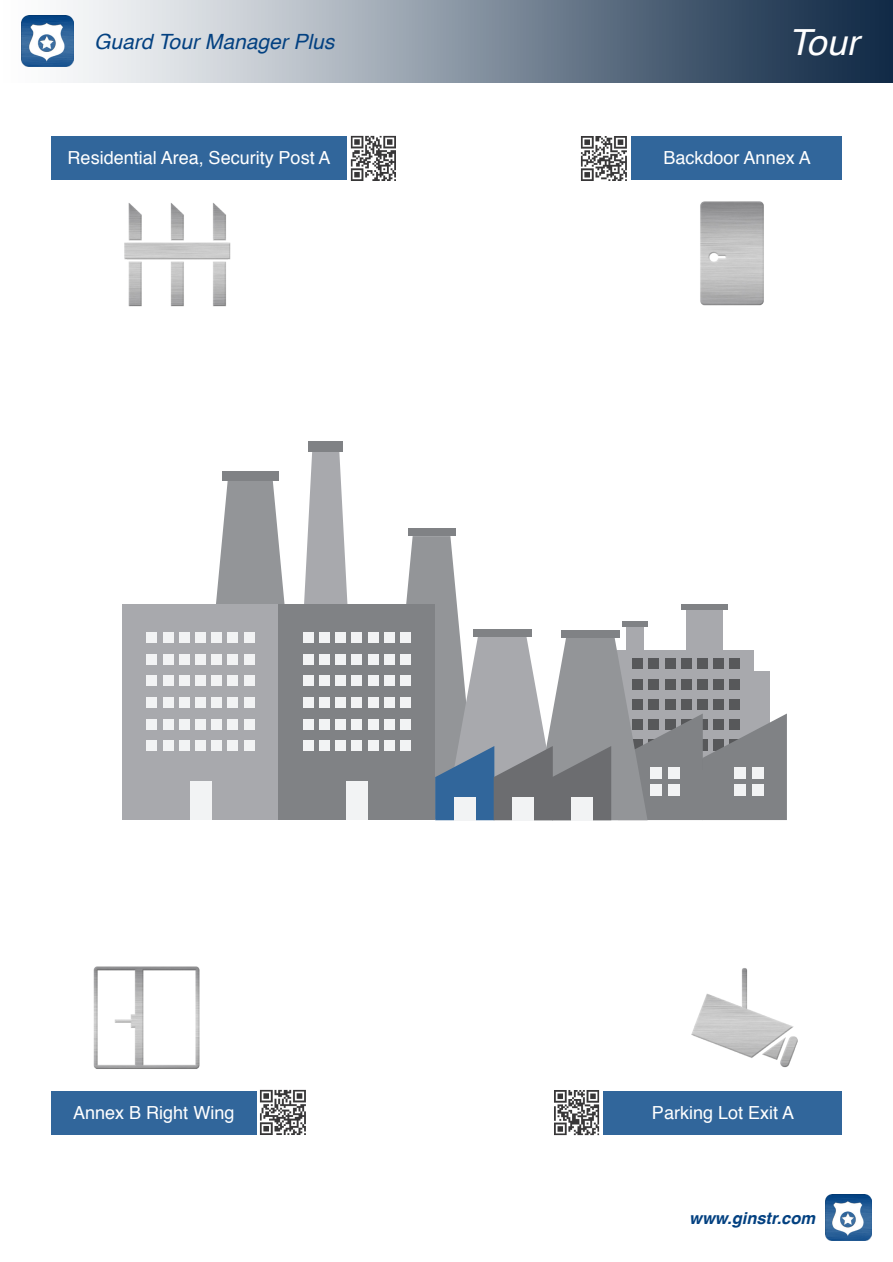
<style>
.page{position:relative;width:893px;height:1262px;background:#fff}
.page>*{position:absolute;margin:0;border:0;box-sizing:border-box;transform-origin:0 0}
.t1{font:italic 36px "Helvetica";color:#fff}
.t2{font:italic 21px "Helvetica";color:#034181}
.t3{font:18px "Helvetica";color:#fff}
.t4{font:italic 700 16.5px "Helvetica";color:#034181}
</style>
<div class="page">
<img style="left:21px;top:0;width:871px;height:83px">
<img style="left:22px;top:16px;width:51px;height:51px">
<div style="left:51px;top:1090px;width:206px;height:44px;background:#31669b"></div>
<div style="left:603px;top:1090px;width:238px;height:44px;background:#31669b"></div>
<div style="left:51px;top:137px;width:295px;height:43px;background:#31669b"></div>
<div style="left:631px;top:137px;width:210px;height:43px;background:#31669b"></div>
<img style="left:554px;top:1090px;width:46px;height:46px">
<img style="left:256px;top:1089px;width:50px;height:46px">
<img style="left:580px;top:136px;width:47px;height:45px">
<img style="left:346px;top:135px;width:50px;height:46px">
<img style="left:825px;top:1194px;width:46px;height:46px">
<img style="left:691px;top:968px;width:107px;height:100px">
<img style="left:93px;top:966px;width:107px;height:103px">
<img style="left:124px;top:203px;width:107px;height:104px">
<img style="left:700px;top:201px;width:64px;height:105px">
<svg style="left:216px;top:452px;width:132px;height:152px"></svg>
<div style="left:308px;top:442px;width:35px;height:10px;background:#808285"></div>
<div style="left:122px;top:604px;width:157px;height:216px;background:#a8a9ad"></div>
<div style="left:147px;top:632px;width:10px;height:11px;background:#f2f3f4"></div>
<div style="left:163px;top:632px;width:10px;height:11px;background:#f2f3f4"></div>
<div style="left:179px;top:632px;width:11px;height:11px;background:#f2f3f4"></div>
<div style="left:195px;top:632px;width:11px;height:11px;background:#f2f3f4"></div>
<div style="left:211px;top:632px;width:11px;height:11px;background:#f2f3f4"></div>
<div style="left:228px;top:632px;width:10px;height:11px;background:#f2f3f4"></div>
<div style="left:244px;top:632px;width:10px;height:11px;background:#f2f3f4"></div>
<div style="left:147px;top:654px;width:10px;height:10px;background:#f2f3f4"></div>
<div style="left:163px;top:654px;width:10px;height:10px;background:#f2f3f4"></div>
<div style="left:179px;top:654px;width:11px;height:10px;background:#f2f3f4"></div>
<div style="left:195px;top:654px;width:11px;height:10px;background:#f2f3f4"></div>
<div style="left:211px;top:654px;width:11px;height:10px;background:#f2f3f4"></div>
<div style="left:228px;top:654px;width:10px;height:10px;background:#f2f3f4"></div>
<div style="left:244px;top:654px;width:10px;height:10px;background:#f2f3f4"></div>
<div style="left:147px;top:675px;width:10px;height:11px;background:#f2f3f4"></div>
<div style="left:163px;top:675px;width:10px;height:11px;background:#f2f3f4"></div>
<div style="left:179px;top:675px;width:11px;height:11px;background:#f2f3f4"></div>
<div style="left:195px;top:675px;width:11px;height:11px;background:#f2f3f4"></div>
<div style="left:211px;top:675px;width:11px;height:11px;background:#f2f3f4"></div>
<div style="left:228px;top:675px;width:10px;height:11px;background:#f2f3f4"></div>
<div style="left:244px;top:675px;width:10px;height:11px;background:#f2f3f4"></div>
<div style="left:147px;top:697px;width:10px;height:10px;background:#f2f3f4"></div>
<div style="left:163px;top:697px;width:10px;height:10px;background:#f2f3f4"></div>
<div style="left:179px;top:697px;width:11px;height:10px;background:#f2f3f4"></div>
<div style="left:195px;top:697px;width:11px;height:10px;background:#f2f3f4"></div>
<div style="left:211px;top:697px;width:11px;height:10px;background:#f2f3f4"></div>
<div style="left:228px;top:697px;width:10px;height:10px;background:#f2f3f4"></div>
<div style="left:244px;top:697px;width:10px;height:10px;background:#f2f3f4"></div>
<div style="left:147px;top:718px;width:10px;height:11px;background:#f2f3f4"></div>
<div style="left:163px;top:718px;width:10px;height:11px;background:#f2f3f4"></div>
<div style="left:179px;top:718px;width:11px;height:11px;background:#f2f3f4"></div>
<div style="left:195px;top:718px;width:11px;height:11px;background:#f2f3f4"></div>
<div style="left:211px;top:718px;width:11px;height:11px;background:#f2f3f4"></div>
<div style="left:228px;top:718px;width:10px;height:11px;background:#f2f3f4"></div>
<div style="left:244px;top:718px;width:10px;height:11px;background:#f2f3f4"></div>
<div style="left:147px;top:740px;width:10px;height:11px;background:#f2f3f4"></div>
<div style="left:163px;top:740px;width:10px;height:11px;background:#f2f3f4"></div>
<div style="left:179px;top:740px;width:11px;height:11px;background:#f2f3f4"></div>
<div style="left:195px;top:740px;width:11px;height:11px;background:#f2f3f4"></div>
<div style="left:211px;top:740px;width:11px;height:11px;background:#f2f3f4"></div>
<div style="left:228px;top:740px;width:10px;height:11px;background:#f2f3f4"></div>
<div style="left:244px;top:740px;width:10px;height:11px;background:#f2f3f4"></div>
<div style="left:190px;top:781px;width:21px;height:39px;background:#f2f3f4"></div>
<div style="left:278px;top:604px;width:157px;height:216px;background:#808285"></div>
<div style="left:303px;top:632px;width:10px;height:11px;background:#f2f3f4"></div>
<div style="left:319px;top:632px;width:11px;height:11px;background:#f2f3f4"></div>
<div style="left:335px;top:632px;width:11px;height:11px;background:#f2f3f4"></div>
<div style="left:351px;top:632px;width:11px;height:11px;background:#f2f3f4"></div>
<div style="left:367px;top:632px;width:11px;height:11px;background:#f2f3f4"></div>
<div style="left:384px;top:632px;width:10px;height:11px;background:#f2f3f4"></div>
<div style="left:303px;top:654px;width:10px;height:10px;background:#f2f3f4"></div>
<div style="left:319px;top:654px;width:11px;height:10px;background:#f2f3f4"></div>
<div style="left:335px;top:654px;width:11px;height:10px;background:#f2f3f4"></div>
<div style="left:351px;top:654px;width:11px;height:10px;background:#f2f3f4"></div>
<div style="left:367px;top:654px;width:11px;height:10px;background:#f2f3f4"></div>
<div style="left:384px;top:654px;width:10px;height:10px;background:#f2f3f4"></div>
<div style="left:303px;top:675px;width:10px;height:11px;background:#f2f3f4"></div>
<div style="left:319px;top:675px;width:11px;height:11px;background:#f2f3f4"></div>
<div style="left:335px;top:675px;width:11px;height:11px;background:#f2f3f4"></div>
<div style="left:351px;top:675px;width:11px;height:11px;background:#f2f3f4"></div>
<div style="left:367px;top:675px;width:11px;height:11px;background:#f2f3f4"></div>
<div style="left:384px;top:675px;width:10px;height:11px;background:#f2f3f4"></div>
<div style="left:303px;top:697px;width:10px;height:10px;background:#f2f3f4"></div>
<div style="left:319px;top:697px;width:11px;height:10px;background:#f2f3f4"></div>
<div style="left:335px;top:697px;width:11px;height:10px;background:#f2f3f4"></div>
<div style="left:351px;top:697px;width:11px;height:10px;background:#f2f3f4"></div>
<div style="left:367px;top:697px;width:11px;height:10px;background:#f2f3f4"></div>
<div style="left:384px;top:697px;width:10px;height:10px;background:#f2f3f4"></div>
<div style="left:303px;top:718px;width:10px;height:11px;background:#f2f3f4"></div>
<div style="left:319px;top:718px;width:11px;height:11px;background:#f2f3f4"></div>
<div style="left:335px;top:718px;width:11px;height:11px;background:#f2f3f4"></div>
<div style="left:351px;top:718px;width:11px;height:11px;background:#f2f3f4"></div>
<div style="left:367px;top:718px;width:11px;height:11px;background:#f2f3f4"></div>
<div style="left:384px;top:718px;width:10px;height:11px;background:#f2f3f4"></div>
<div style="left:303px;top:740px;width:10px;height:11px;background:#f2f3f4"></div>
<div style="left:319px;top:740px;width:11px;height:11px;background:#f2f3f4"></div>
<div style="left:335px;top:740px;width:11px;height:11px;background:#f2f3f4"></div>
<div style="left:351px;top:740px;width:11px;height:11px;background:#f2f3f4"></div>
<div style="left:367px;top:740px;width:11px;height:11px;background:#f2f3f4"></div>
<div style="left:384px;top:740px;width:10px;height:11px;background:#f2f3f4"></div>
<div style="left:346px;top:781px;width:21px;height:39px;background:#f2f3f4"></div>
<div style="left:407px;top:528px;width:48px;height:8px;background:#808285"></div>
<svg style="left:386px;top:536px;width:400px;height:284px"></svg>
<div style="left:570px;top:796px;width:22px;height:24px;background:#f2f3f4"></div>
<p class="t2" style="left:94px;top:25px;width:242px">Guard Tour Manager Plus</p>
<p class="t1" style="left:788px;top:14px;width:72px">Tour</p>
<p class="t3" style="left:68px;top:144px;width:264px">Residential Area, Security Post A</p>
<p class="t3" style="left:663px;top:144px;width:149px">Backdoor Annex A</p>
<p class="t3" style="left:73px;top:1099px;width:163px">Annex B Right Wing</p>
<p class="t3" style="left:652px;top:1099px;width:144px">Parking Lot Exit A</p>
<p class="t4" style="left:689px;top:1204px;width:127px">www.ginstr.com</p>
</div>
